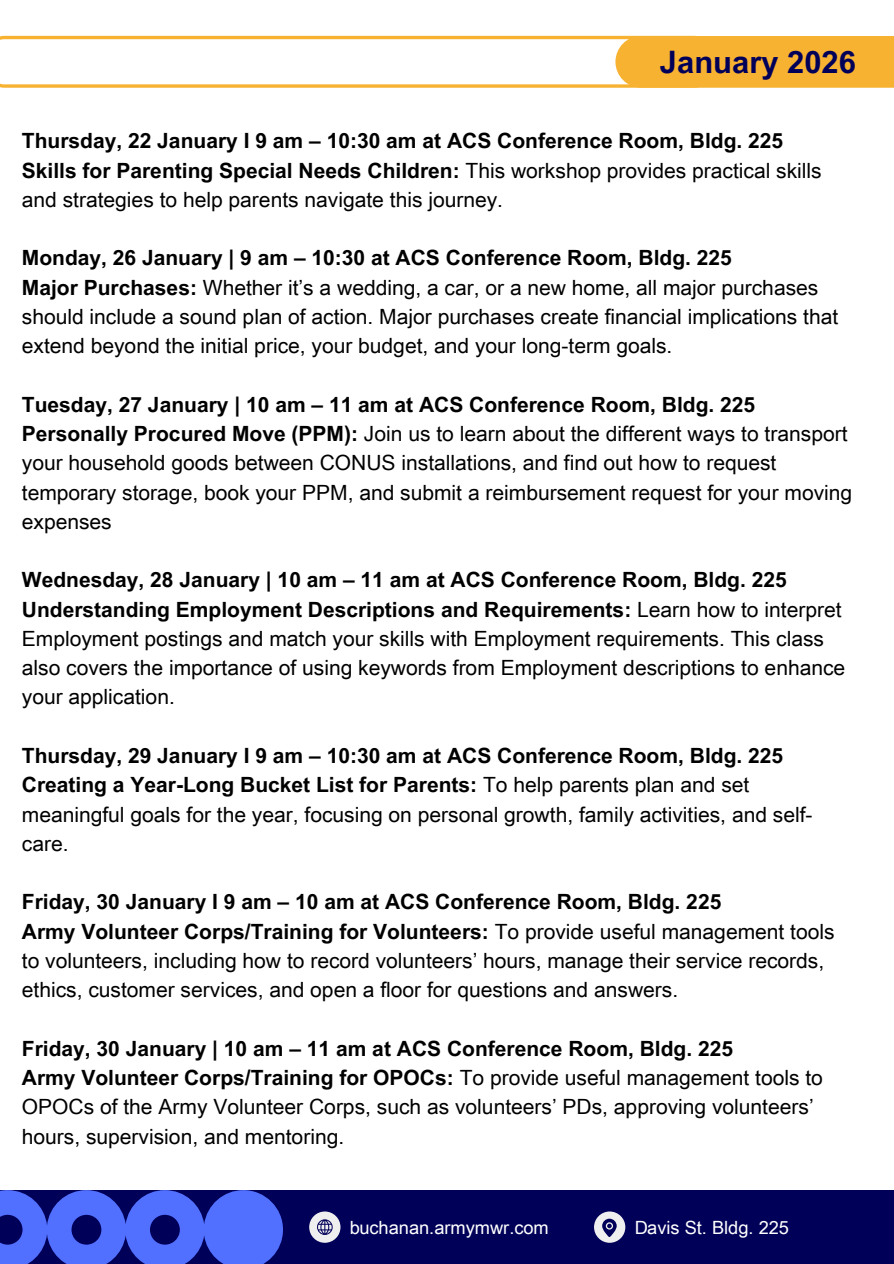
<style>
.page{position:relative;width:894px;height:1264px;background:#fff}
.page>*{position:absolute;margin:0;border:0;box-sizing:border-box;transform-origin:0 0}
.t1{font:700 30.9px "Arial Unicode MS";color:#010059}
.t2{font:21px/29.2px "Arial Unicode MS";color:#000}
.t3{font:700 21px/29.2px "Arial Unicode MS";color:#000}
.t4{font:18.3px "Arial Unicode MS";color:#fff}
.s1{font-weight:400}
.s2{font-weight:700}
</style>
<div class="page">
<div style="left:0;top:1189px;width:893px;height:74px;background:#010059"></div>
<svg style="left:0;top:36px;width:615px;height:52px"></svg>
<div style="left:615px;top:36px;width:278px;height:52px;background:#f8b231"></div>
<svg style="left:0;top:1190px;width:283px;height:73px"></svg>
<svg style="left:309px;top:1211px;width:31px;height:31px"></svg>
<svg style="left:317px;top:1219px;width:15px;height:15px"></svg>
<svg style="left:594px;top:1211px;width:31px;height:31px"></svg>
<svg style="left:602px;top:1218px;width:14px;height:18px"></svg>
<h1 class="t1" style="left:659px;top:40px;width:197px">January 2026</h1>
<p class="t3" style="left:22px;top:125px;width:801px">Thursday, 22 January I 9 am – 10:30 am at ACS Conference Room, Bldg. 225<br>Skills for Parenting Special Needs Children: <span class="s1">This workshop provides practical skills and strategies to help parents navigate this journey.</span></p>
<p class="t2" style="left:22px;top:242px;width:817px"><span class="s2">Monday, 26 January | 9 am – 10:30 at ACS Conference Room, Bldg. 225<br>Major Purchases:</span> Whether it’s a wedding, a car, or a new home, all major purchases should include a sound plan of action. Major purchases create financial implications that extend beyond the initial price, your budget, and your long-term goals.</p>
<p class="t2" style="left:22px;top:389px;width:831px"><span class="s2">Tuesday, 27 January | 10 am – 11 am at ACS Conference Room, Bldg. 225<br>Personally Procured Move (PPM):</span> Join us to learn about the different ways to transport your household goods between CONUS installations, and find out how to request temporary storage, book your PPM, and submit a reimbursement request for your moving expenses</p>
<p class="t2" style="left:22px;top:564px;width:824px"><span class="s2">Wednesday, 28 January | 10 am – 11 am at ACS Conference Room, Bldg. 225<br>Understanding Employment Descriptions and Requirements:</span> Learn how to interpret Employment postings and match your skills with Employment requirements. This class also covers the importance of using keywords from Employment descriptions to enhance your application.</p>
<p class="t2" style="left:22px;top:740px;width:792px"><span class="s2">Thursday, 29 January I 9 am – 10:30 am at ACS Conference Room, Bldg. 225<br>Creating a Year-Long Bucket List for Parents:</span> To help parents plan and set meaningful goals for the year, focusing on personal growth, family activities, and self&shy;care.</p>
<p class="t2" style="left:22px;top:886px;width:814px"><span class="s2">Friday, 30 January I 9 am – 10 am at ACS Conference Room, Bldg. 225<br>Army Volunteer Corps/Training for Volunteers:</span> To provide useful management tools to volunteers, including how to record volunteers’ hours, manage their service records, ethics, customer services, and open a floor for questions and answers.</p>
<p class="t2" style="left:22px;top:1032px;width:802px"><span class="s2">Friday, 30 January | 10 am – 11 am at ACS Conference Room, Bldg. 225<br>Army Volunteer Corps/Training for OPOCs:</span> To provide useful management tools to OPOCs of the Army Volunteer Corps, such as volunteers’ PDs, approving volunteers’ hours, supervision, and mentoring.</p>
<p class="t4" style="left:349px;top:1214px;width:201px">buchanan.armymwr.com</p>
<p class="t4" style="left:633px;top:1214px;width:156px">Davis St. Bldg. 225</p>
</div>
